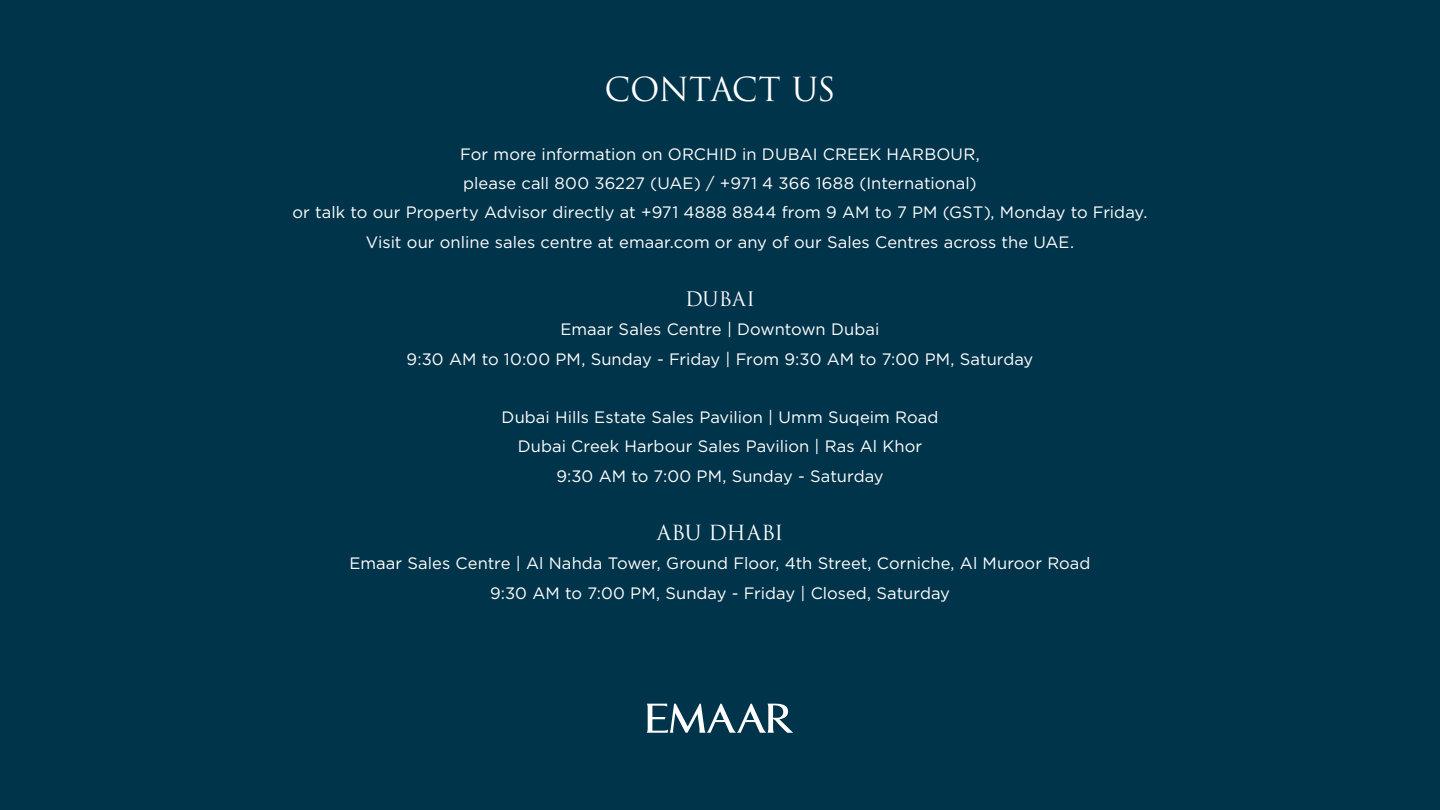
<style>
.page{position:relative;width:1440px;height:810px;background:#00344a}
.page>*{position:absolute;margin:0;border:0;box-sizing:border-box;transform-origin:0 0}
.t1{font:32.25px "Trajan Pro";letter-spacing:-.025em;color:#fff}
.t2{font:20.25px "Trajan Pro";color:#fff}
.t3{font:19.5px "Trajan Pro";letter-spacing:-.005em;color:#fff}
.t4{font:16.5px/29.2px "Gotham";letter-spacing:.005em;color:#fff;text-align:center}
</style>
<div class="page">
<svg style="left:647px;top:703px;width:146px;height:30px"></svg>
<h1 class="t1" style="left:604px;top:69px;width:233px">CONTACT US</h1>
<p class="t4" style="left:293px;top:139px;width:856px">For more information on ORCHID in DUBAI CREEK HARBOUR,<br>please call 800 36227 (UAE) / +971 4 366 1688 (International)<br>or talk to our Property Advisor directly at +971 4888 8844 from 9 AM to 7 PM (GST), Monday to Friday.<br>Visit our online sales centre at emaar.com or any of our Sales Centres across the UAE.</p>
<p class="t3" style="left:685px;top:287px;width:71px">DUBAI</p>
<p class="t4" style="left:407px;top:315px;width:628px">Emaar Sales Centre | Downtown Dubai<br>9:30 AM to 10:00 PM, Sunday - Friday | From 9:30 AM to 7:00 PM, Saturday</p>
<p class="t4" style="left:502px;top:402px;width:438px">Dubai Hills Estate Sales Pavilion | Umm Suqeim Road<br>Dubai Creek Harbour Sales Pavilion | Ras Al Khor<br>9:30 AM to 7:00 PM, Sunday - Saturday</p>
<p class="t2" style="left:657px;top:520px;width:128px">ABU DHABI</p>
<p class="t4" style="left:349px;top:549px;width:743px">Emaar Sales Centre | Al Nahda Tower, Ground Floor, 4th Street, Corniche, Al Muroor Road<br>9:30 AM to 7:00 PM, Sunday - Friday | Closed, Saturday</p>
</div>
